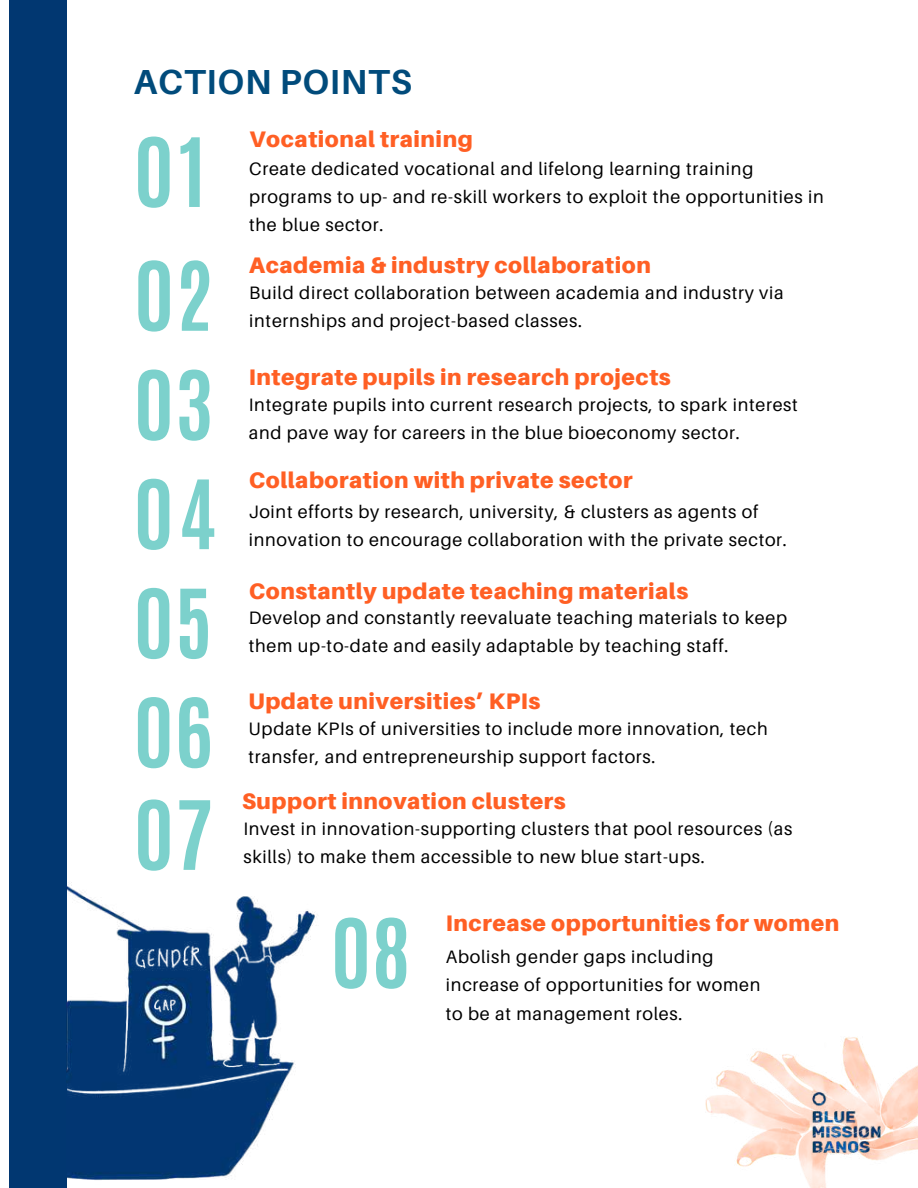
<style>
.page{position:relative;width:918px;height:1188px;background:#fff}
.page>*{position:absolute;margin:0;border:0;box-sizing:border-box;transform-origin:0 0}
.t1{font:700 81px/123.8px "Antonio";letter-spacing:.015em;color:#7cd1cc}
.t2{font:700 34.8px "Aileron";letter-spacing:.025em;color:#014b7b}
.t3{font:900 22.5px "Aileron";letter-spacing:.025em;color:#ff5f24}
.t4{font:18px/28.2px "Aileron";letter-spacing:.04em;color:#000}
</style>
<div class="page">
<div style="left:9px;top:0;width:58px;height:1188px;background:#013771"></div>
<img style="left:705px;top:1037px;width:213px;height:151px">
<img style="left:805px;top:1086px;width:82px;height:74px">
<img style="left:67px;top:882px;width:250px;height:298px">
<h2 class="t2" style="left:134px;top:61px;width:280px">ACTION POINTS</h2>
<p class="t3" style="left:249px;top:125px;width:225px">Vocational training</p>
<p class="t4" style="left:249px;top:154px;width:576px">Create dedicated vocational and lifelong learning training programs to up- and re-skill workers to exploit the opportunities in the blue sector.</p>
<h1 class="t1" style="left:134px;top:111px;width:81px">01<br>02</h1>
<h1 class="t1" style="left:134px;top:344px;width:81px">03</h1>
<p class="t3" style="left:249px;top:251px;width:403px">Academia &amp; industry collaboration</p>
<p class="t4" style="left:249px;top:279px;width:536px">Build direct collaboration between academia and industry via internships and project-based classes.</p>
<p class="t3" style="left:249px;top:363px;width:423px">Integrate pupils in research projects</p>
<p class="t4" style="left:249px;top:390px;width:551px">Integrate pupils into current research projects, to spark interest and pave way for careers in the blue bioeconomy sector.</p>
<p class="t3" style="left:249px;top:466px;width:385px">Collaboration with private sector</p>
<p class="t4" style="left:249px;top:497px;width:511px">Joint efforts by research, university, &amp; clusters as agents of</p>
<h1 class="t1" style="left:134px;top:453px;width:84px">04</h1>
<p class="t4" style="left:249px;top:525px;width:540px">innovation to encourage collaboration with the private sector.</p>
<h1 class="t1" style="left:134px;top:569px;width:80px;line-height:109.2px">05<br>06</h1>
<p class="t3" style="left:249px;top:577px;width:441px">Constantly update teaching materials</p>
<p class="t4" style="left:249px;top:604px;width:540px">Develop and constantly reevaluate teaching materials to keep them up-to-date and easily adaptable by teaching staff.</p>
<p class="t3" style="left:249px;top:687px;width:293px">Update universities’ KPIs</p>
<p class="t4" style="left:249px;top:714px;width:521px">Update KPIs of universities to include more innovation, tech transfer, and entrepreneurship support factors.</p>
<h1 class="t1" style="left:134px;top:774px;width:80px">07</h1>
<p class="t3" style="left:242px;top:787px;width:325px">Support innovation clusters</p>
<p class="t4" style="left:243px;top:814px;width:551px">Invest in innovation-supporting clusters that pool resources (as skills) to make them accessible to new blue start-ups.</p>
<h1 class="t1" style="left:331px;top:892px;width:80px">08</h1>
<p class="t3" style="left:446px;top:909px;width:395px">Increase opportunities for women</p>
<p class="t4" style="left:446px;top:943px;width:316px">Abolish gender gaps including increase of opportunities for women to be at management roles.</p>
</div>
